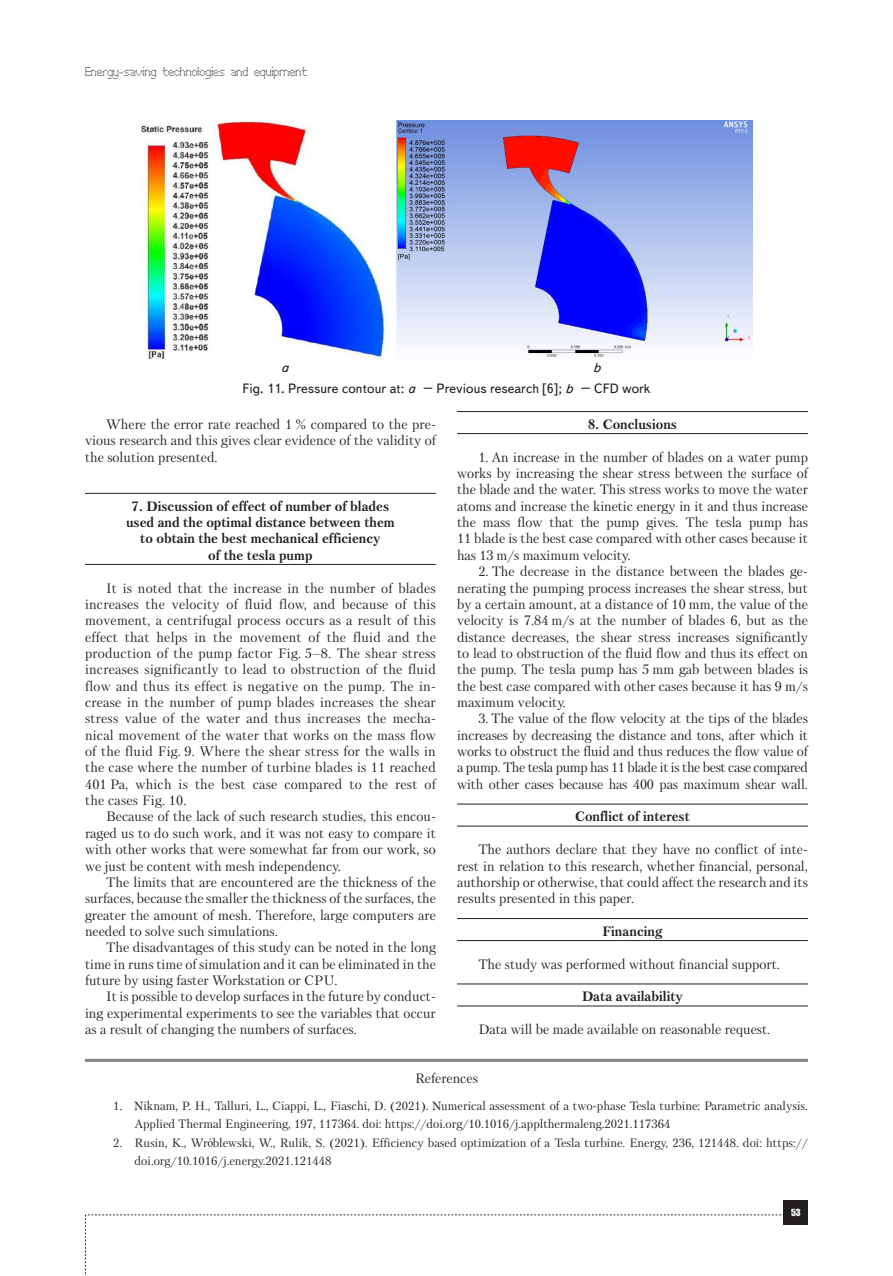
<style>
.page{position:relative;width:893px;height:1276px;background:#fff}
.page>*{position:absolute;margin:0;border:0;box-sizing:border-box;transform-origin:0 0}
.Text__англ__отступ{font:13.5px/16.4px "Petersburg C";color:#231f20;text-align:justify}
.Раздел_статьи{font:700 13.5px/16.4px "Petersburg C";color:#231f20;text-align:center}
.Подпись_рисунка{font:13.5px "Text Book C";color:#231f20}
.Литература_заголовок{font:13.5px "Petersburg C";color:#231f20}
.Подпись_рисунка-2{font:13.5px "Text Book C Italic";color:#231f20}
.t1{font:12px/18.3px "Petersburg C";color:#231f20}
.t2{font:12px "Perfo";letter-spacing:.015em;color:#231f20}
.t3{font:9px "Impact";color:#fff}
.s1{font-family:"Text Book C Italic"}
.s2{font-style:italic}
</style>
<div class="page">
<svg style="left:85px;top:1214px;width:699px;height:62px"></svg>
<div style="left:784px;top:1200px;width:24px;height:24px;background:#231f20"></div>
<hr style="left:85px;top:493px;width:351px;height:1px;background:#231f20">
<hr style="left:85px;top:564px;width:351px;height:1px;background:#231f20">
<hr style="left:457px;top:411px;width:351px;height:1px;background:#231f20">
<hr style="left:457px;top:433px;width:351px;height:1px;background:#231f20">
<hr style="left:457px;top:803px;width:351px;height:1px;background:#231f20">
<hr style="left:457px;top:825px;width:351px;height:1px;background:#231f20">
<hr style="left:457px;top:918px;width:351px;height:1px;background:#231f20">
<hr style="left:457px;top:940px;width:351px;height:1px;background:#231f20">
<hr style="left:457px;top:983px;width:351px;height:1px;background:#231f20">
<hr style="left:457px;top:1005px;width:351px;height:1px;background:#231f20">
<img style="left:141px;top:121px;width:246px;height:239px">
<img style="left:396px;top:120px;width:356px;height:237px">
<hr style="left:85px;top:1059px;width:723px;height:3px;background:#808285">
<svg style="left:208px;top:1138px;width:5px;height:8px"></svg>
<p class="t2" style="left:85px;top:65px;width:224px">Energy-saving technologies and equipment</p>
<p class="Подпись_рисунка-2" style="left:281px;top:360px;width:9px">a</p>
<p class="Подпись_рисунка-2" style="left:593px;top:360px;width:9px">b</p>
<p class="Подпись_рисунка" style="left:242px;top:381px;width:410px">Fig. 11. Pressure contour at: <span class="s1">a –</span> Previous research [6]; <span class="s1">b –</span> CFD work</p>
<p class="Text__англ__отступ" style="left:85px;top:416px;width:352px;text-indent:21px">Where the error rate reached 1 % compared to the pre&shy;vious research and this gives clear evidence of the validity of the solution presented<span class="s2">.</span></p>
<p class="Раздел_статьи" style="left:126px;top:497px;width:270px">7. Discussion of effect of number of blades used and the optimal distance between them to obtain the best mechanical efficiency<br>of the tesla pump</p>
<p class="Text__англ__отступ" style="left:85px;top:579px;width:352px;text-align:left;text-indent:21px">It is noted that the increase in the number of blades increases the velocity of fluid flow, and because of this movement, a centrifugal process occurs as a result of this effect that helps in the movement of the fluid and the production of the pump factor Fig. 5–8. The shear stress increases significantly to lead to obstruction of the fluid flow and thus its effect is negative on the pump. The in&shy;crease in the number of pump blades increases the shear stress value of the water and thus increases the mecha&shy;nical movement of the water that works on the mass flow of the fluid Fig. 9. Where the shear stress for the walls in the case where the number of turbine blades is 11 reached 401 Pa, which is the best case compared to the rest of the cases Fig. 10.</p>
<p class="Text__англ__отступ" style="left:85px;top:808px;width:352px;text-indent:21px">Because of the lack of such research studies, this encou&shy;raged us to do such work, and it was not easy to compare it with other works that were somewhat far from our work, so we just be content with mesh independency.</p>
<p class="Text__англ__отступ" style="left:85px;top:874px;width:352px;text-indent:21px">The limits that are encountered are the thickness of the surfaces, because the smaller the thickness of the surfaces, the greater the amount of mesh. Therefore, large computers are needed to solve such simulations.</p>
<p class="Text__англ__отступ" style="left:85px;top:939px;width:352px;text-indent:21px">The disadvantages of this study can be noted in the long time in runs time of simulation and it can be eliminated in the future by using faster Workstation or CPU.</p>
<p class="Text__англ__отступ" style="left:85px;top:988px;width:352px;text-indent:21px">It is possible to develop surfaces in the future by conduct&shy;ing experimental experiments to see the variables that occur as a result of changing the numbers of surfaces.</p>
<p class="Раздел_статьи" style="left:588px;top:416px;width:90px">8. Conclusions</p>
<p class="Text__англ__отступ" style="left:457px;top:448px;width:352px;text-indent:21px">1. An increase in the number of blades on a water pump works by increasing the shear stress between the surface of the blade and the water. This stress works to move the water atoms and increase the kinetic energy in it and thus increase the mass flow that the pump gives. The tesla pump has 11 blade is the best case compared with other cases because it has 13 m/s maximum velocity.</p>
<p class="Text__англ__отступ" style="left:457px;top:563px;width:352px;text-align:left;text-indent:21px">2. The decrease in the distance between the blades ge&shy;nerating the pumping process increases the shear stress, but by a certain amount, at a distance of 10 mm, the value of the velocity is 7.84 m/s at the number of blades 6, but as the distance decreases, the shear stress increases significantly to lead to obstruction of the fluid flow and thus its effect on the pump. The tesla pump has 5 mm gab between blades is the best case compared with other cases because it has 9 m/s maximum velocity.</p>
<p class="Text__англ__отступ" style="left:457px;top:710px;width:352px;text-indent:21px">3. The value of the flow velocity at the tips of the blades increases by decreasing the distance and tons, after which it works to obstruct the fluid and thus reduces the flow value of a pump. The tesla pump has 11 blade it is the best case compared with other cases because has 400 pas maximum shear wall.</p>
<p class="Раздел_статьи" style="left:575px;top:808px;width:116px">Conflict of interest</p>
<p class="Text__англ__отступ" style="left:457px;top:841px;width:352px;text-indent:21px">The authors declare that they have no conflict of inte&shy;rest in relation to this research, whether financial, personal, authorship or otherwise, that could affect the research and its results presented in this paper.</p>
<p class="Раздел_статьи" style="left:603px;top:922px;width:61px">Financing</p>
<p class="Text__англ__отступ" style="left:478px;top:955px;width:303px">The study was performed without financial support.</p>
<p class="Раздел_статьи" style="left:582px;top:988px;width:102px">Data availability</p>
<p class="Text__англ__отступ" style="left:478px;top:1021px;width:293px">Data will be made available on reasonable request.</p>
<p class="Литература_заголовок" style="left:415px;top:1070px;width:64px">References</p>
<p class="t1" style="left:135px;top:1096px;width:675px;text-indent:-21px">1. Niknam, P. H., Talluri, L., Ciappi, L., Fiaschi, D. (2021). Numerical assessment of a two-phase Tesla turbine: Parametric analysis.<br>Applied Thermal Engineering, 197, 117364. doi: https://doi.org/10.1016/j.applthermaleng.2021.117364</p>
<p class="t1" style="left:135px;top:1133px;width:675px;text-indent:-21px">2. Rusin, K., Wr blewski, W., Rulik, S. (2021). Efficiency based optimization of a Tesla turbine. Energy, 236, 121448. doi: https:// doi.org/10.1016/j.energy.2021.121448</p>
<p class="t3" style="left:791px;top:1205px;width:11px">53</p>
</div>
